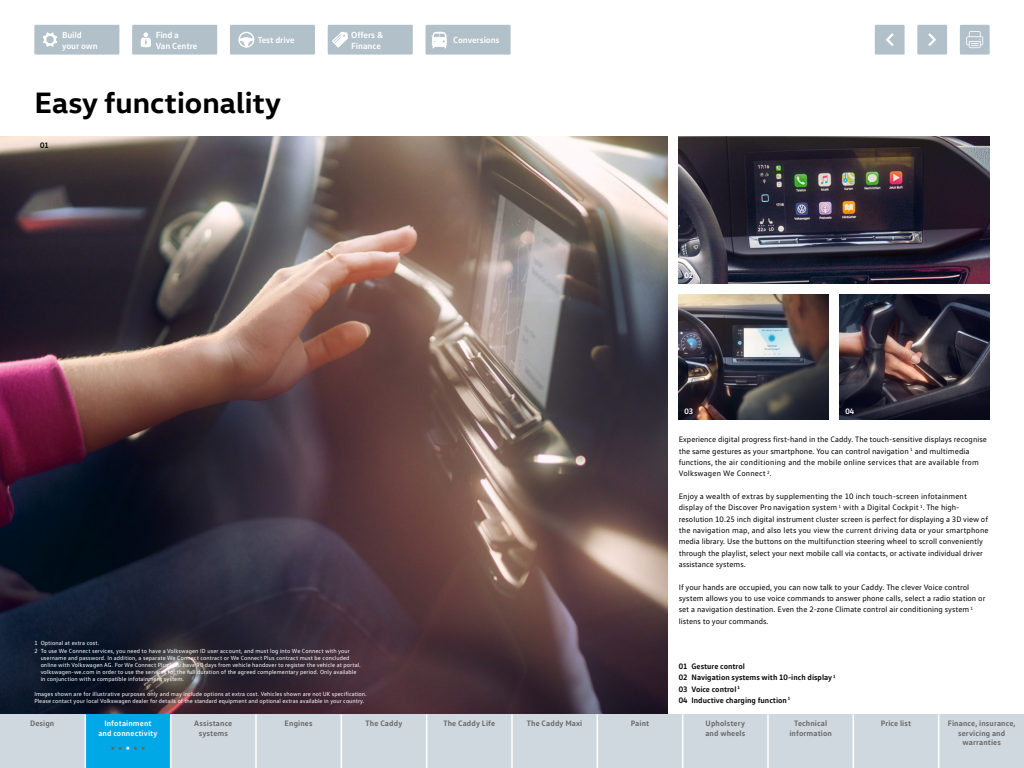
<style>
.page{position:relative;width:1024px;height:768px;background:#fff}
.page>*{position:absolute;margin:0;border:0;box-sizing:border-box;transform-origin:0 0}
.t1{font:700 30px "VW Head";color:#000}
.t2{font:700 13px "VW Text";color:#666}
.t3{font:700 9px/10.8px "VW Text";letter-spacing:-.01em;color:#fff}
.t4{font:8px/11.3px "VW Text";color:#000}
.t5{font:700 8px/9.6px "VW Text";letter-spacing:.015em;color:#666;text-align:center}
.t6{font:700 8px/11.3px "VW Text";color:#000}
.t7{font:700 8px/9.6px "VW Text";letter-spacing:.015em;color:#fff;text-align:center}
.t8{font:6px/7.2px "VW Text";letter-spacing:.01em;color:#fff}
.s1{color:#fff}
</style>
<div class="page">
<div style="left:960px;top:25px;width:30px;height:30px;background:#b1c0c9;border:2px solid #b1c0c9"></div>
<svg style="left:966px;top:31px;width:17px;height:17px"></svg>
<div style="left:35px;top:26px;width:83px;height:27px;background:#b1c0c9"></div>
<div style="left:34px;top:25px;width:85px;height:30px;border:2px solid #b1c0c9"></div>
<svg style="left:43px;top:32px;width:14px;height:15px"></svg>
<div style="left:917px;top:25px;width:30px;height:30px;background:#b1c0c9;border:2px solid #b1c0c9"></div>
<svg style="left:928px;top:33px;width:8px;height:13px"></svg>
<div style="left:875px;top:25px;width:30px;height:30px;background:#b1c0c9;border:2px solid #b1c0c9"></div>
<svg style="left:886px;top:33px;width:8px;height:13px"></svg>
<div style="left:133px;top:26px;width:83px;height:27px;background:#b1c0c9"></div>
<div style="left:132px;top:25px;width:85px;height:30px;border:2px solid #b1c0c9"></div>
<svg style="left:141px;top:32px;width:10px;height:15px"></svg>
<div style="left:231px;top:26px;width:83px;height:27px;background:#b1c0c9"></div>
<div style="left:230px;top:25px;width:85px;height:30px;border:2px solid #b1c0c9"></div>
<svg style="left:238px;top:32px;width:16px;height:16px"></svg>
<div style="left:329px;top:26px;width:83px;height:27px;background:#b1c0c9"></div>
<div style="left:328px;top:25px;width:85px;height:30px;border:2px solid #b1c0c9"></div>
<svg style="left:332px;top:32px;width:16px;height:16px"></svg>
<div style="left:427px;top:26px;width:82px;height:27px;background:#b1c0c9"></div>
<div style="left:426px;top:25px;width:85px;height:30px;border:2px solid #b1c0c9"></div>
<svg style="left:431px;top:32px;width:16px;height:16px"></svg>
<img style="left:0;top:136px;width:667px;height:578px">
<img style="left:840px;top:295px;width:150px;height:125px">
<img style="left:679px;top:295px;width:150px;height:125px">
<img style="left:679px;top:136px;width:311px;height:147px">
<div style="left:0;top:714px;width:1024px;height:54px;background:#ced8de"></div>
<div style="left:85px;top:714px;width:86px;height:54px;background:#00a8e5"></div>
<hr style="left:85px;top:714px;width:1px;height:54px;background:#fff">
<hr style="left:170px;top:714px;width:1px;height:54px;background:#fff">
<hr style="left:255px;top:714px;width:2px;height:54px;background:#fff">
<hr style="left:341px;top:714px;width:1px;height:54px;background:#fff">
<hr style="left:426px;top:714px;width:1px;height:54px;background:#fff">
<hr style="left:511px;top:714px;width:2px;height:54px;background:#fff">
<hr style="left:597px;top:714px;width:1px;height:54px;background:#fff">
<hr style="left:682px;top:714px;width:1px;height:54px;background:#fff">
<hr style="left:767px;top:714px;width:2px;height:54px;background:#fff">
<hr style="left:853px;top:714px;width:1px;height:54px;background:#fff">
<hr style="left:938px;top:714px;width:1px;height:54px;background:#fff">
<p class="t3" style="left:62px;top:29px;width:37px">Build your own</p>
<p class="t3" style="left:156px;top:29px;width:43px">Find a<br>Van Centre</p>
<p class="t3" style="left:258px;top:34px;width:39px">Test drive</p>
<p class="t3" style="left:351px;top:29px;width:34px">Offers &amp;<br>Finance</p>
<p class="t3" style="left:453px;top:34px;width:48px">Conversions</p>
<h1 class="t1" style="left:34px;top:84px;width:248px">Easy functionality</h1>
<p class="t6" style="left:40px;top:139px;width:10px">01</p>
<p class="t7" style="left:684px;top:270px;width:10px">02</p>
<p class="t7" style="left:684px;top:406px;width:10px">03</p>
<p class="t7" style="left:846px;top:406px;width:10px">04</p>
<p class="t4" style="left:679px;top:434px;width:310px">Experience digital progress first-hand in the Caddy. The touch-sensitive displays recognise the same gestures as your smartphone. You can control navigation <sup>1</sup> and multimedia functions, the air conditioning and the mobile online services that are available from Volkswagen We Connect <sup>2</sup>.</p>
<p class="t4" style="left:679px;top:490px;width:311px">Enjoy a wealth of extras by supplementing the 10 inch touch-screen infotainment display of the Discover Pro navigation system <sup>1</sup> with a Digital Cockpit <sup>1</sup>. The high&shy;resolution 10.25 inch digital instrument cluster screen is perfect for displaying a 3D view of the navigation map, and also lets you view the current driving data or your smartphone media library. Use the buttons on the multifunction steering wheel to scroll conveniently through the playlist, select your next mobile call via contacts, or activate individual driver assistance systems.</p>
<p class="t4" style="left:679px;top:581px;width:308px">If your hands are occupied, you can now talk to your Caddy. The clever Voice control system allows you to use voice commands to answer phone calls, select a radio station or set a navigation destination. Even the 2-zone Climate control air conditioning system <sup>1 </sup>listens to your commands.</p>
<p class="t8" style="left:34px;top:640px;width:66px">1 Optional at extra cost.</p>
<p class="t8" style="left:34px;top:647px;width:317px">2 To use We Connect services, you need to have a Volkswagen ID user account, and must log into We Connect with your</p>
<p class="t8" style="left:41px;top:654px;width:310px">username and password. In addition, a separate We Connect contract or We Connect Plus contract must be concluded</p>
<p class="t8" style="left:41px;top:661px;width:322px">online with Volkswagen AG. For We Connect Plus, you have 90 days from vehicle handover to register the vehicle at portal.</p>
<p class="t8" style="left:41px;top:668px;width:317px">volkswagen-we.com in order to use the services for the full duration of the agreed complementary period. Only available</p>
<p class="t8" style="left:41px;top:676px;width:145px">in conjunction with a compatible infotainment system.</p>
<p class="t8" style="left:34px;top:690px;width:334px">Images shown are for illustrative purposes only and may include options at extra cost. Vehicles shown are not UK specification.<br>Please contact your local Volkswagen dealer for details of the standard equipment and optional extras available in your country.</p>
<p class="t5" style="left:30px;top:718px;width:26px">Design</p>
<p class="t7" style="left:98px;top:718px;width:61px">Infotainment and connectivity</p>
<h2 class="t2" style="left:110px;top:739px;width:37px">•• <span class="s1">•</span> • •</h2>
<p class="t6" style="left:679px;top:660px;width:158px">01 Gesture control<br>02 Navigation systems with 10-inch display <sup>1<br></sup>03 Voice control <sup>1<br></sup>04 Inductive charging function <sup>1</sup></p>
<p class="t5" style="left:194px;top:718px;width:40px">Assistance systems</p>
<p class="t5" style="left:285px;top:718px;width:30px">Engines</p>
<p class="t5" style="left:366px;top:718px;width:38px">The Caddy</p>
<p class="t5" style="left:443px;top:718px;width:53px">The Caddy Life</p>
<p class="t5" style="left:527px;top:718px;width:57px">The Caddy Maxi</p>
<p class="t5" style="left:631px;top:718px;width:20px">Paint</p>
<p class="t5" style="left:705px;top:718px;width:41px;text-align:left">Upholstery and wheels</p>
<p class="t5" style="left:789px;top:718px;width:44px">Technical information</p>
<p class="t5" style="left:881px;top:718px;width:32px">Price list</p>
<p class="t5" style="left:948px;top:718px;width:69px">Finance, insurance, servicing and warranties</p>
</div>
